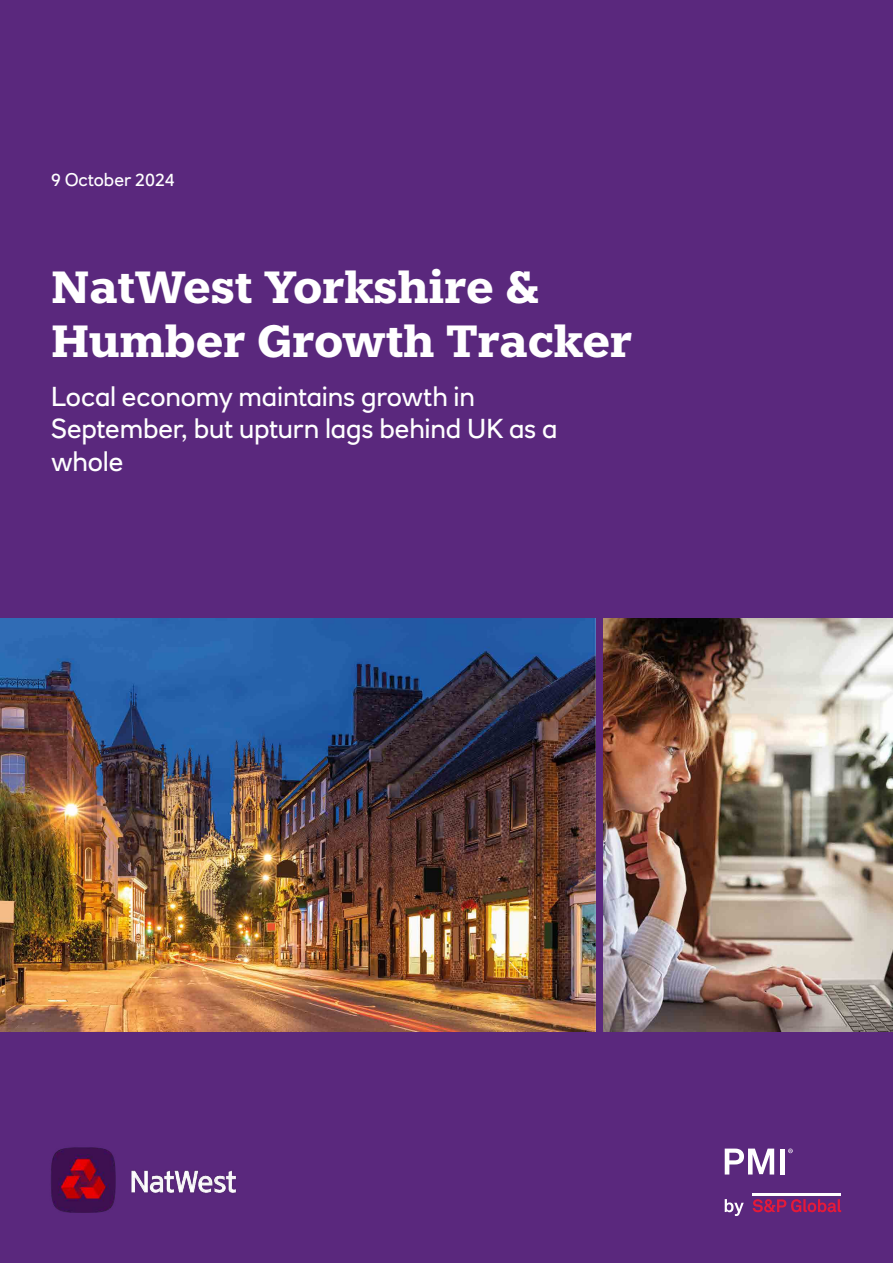
<style>
.page{position:relative;width:893px;height:1263px;background:#5a287d}
.page>*{position:absolute;margin:0;border:0;box-sizing:border-box;transform-origin:0 0}
.Title_rev{font:700 45px/54px "Knile";letter-spacing:-.01em;color:#fff}
.Key_findings_rev{font:27px/32.4px "RN House Sans";letter-spacing:-.005em;color:#fff}
.Subheader_rev{font:18px "RN House Sans";color:#fff}
</style>
<div class="page">
<svg style="left:725px;top:1199px;width:19px;height:17px"></svg>
<svg style="left:753px;top:1199px;width:88px;height:14px"></svg>
<hr style="left:753px;top:1193px;width:88px;height:2px;background:#fff">
<svg style="left:725px;top:1148px;width:49px;height:26px"></svg>
<div style="left:780px;top:1148px;width:5px;height:26px;background:#fff"></div>
<svg style="left:788px;top:1148px;width:5px;height:5px"></svg>
<img style="left:51px;top:1147px;width:185px;height:66px">
<img style="left:604px;top:619px;width:289px;height:413px">
<img style="left:0;top:619px;width:595px;height:413px">
<h2 class="Subheader_rev" style="left:51px;top:169px;width:126px">9 October 2024</h2>
<h1 class="Title_rev" style="left:51px;top:260px;width:583px">NatWest Yorkshire &amp;<br>Humber Growth Tracker</h1>
<p class="Key_findings_rev" style="left:51px;top:380px;width:508px">Local economy maintains growth in<br>September, but upturn lags behind UK as a whole</p>
</div>
